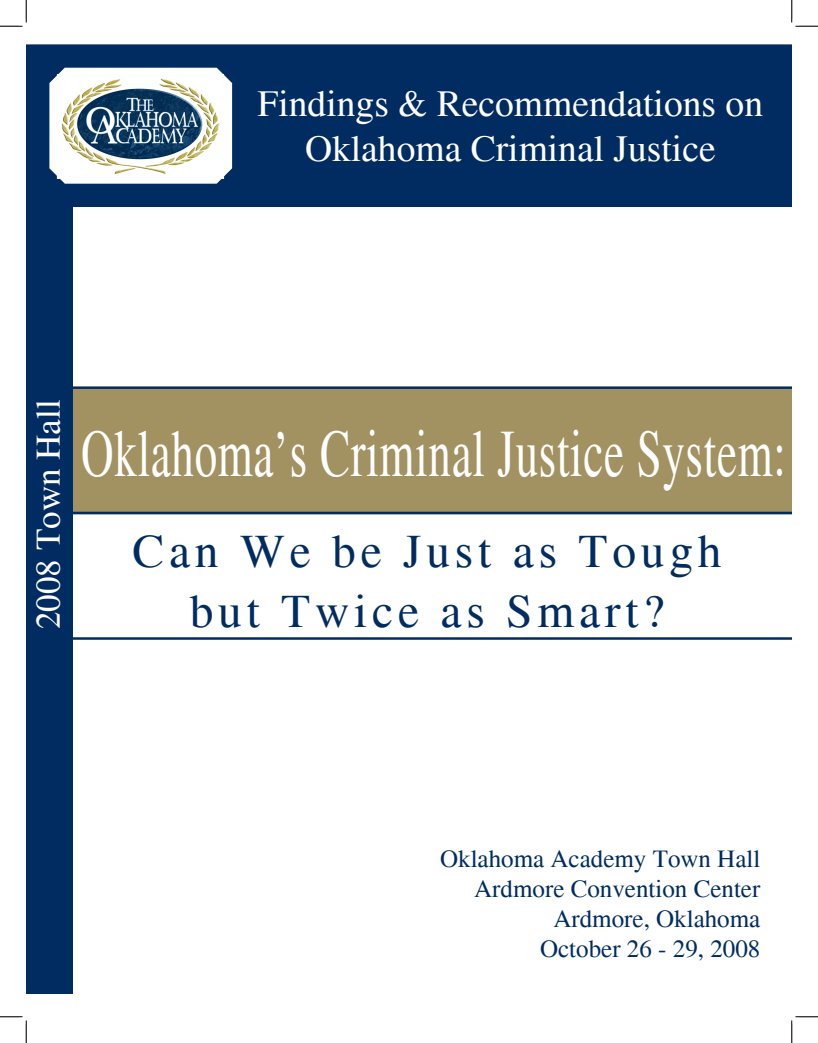
<style>
.page{position:relative;width:818px;height:1043px;background:#fff}
.page>*{position:absolute;margin:0;border:0;box-sizing:border-box;transform-origin:0 0}
.t1{font:67.5px "Times";letter-spacing:.015em;color:#fff;scale:.67 1}
.t2{font:47.5px "Times";letter-spacing:.1em;color:#002c62}
.t3{font:37.5px/45px "Times";color:#fff;text-align:center}
.t4{font:35px "Times";color:#fff}
.t5{font:25px "Times";color:#002c62}
</style>
<div class="page">
<div style="left:73px;top:386px;width:718px;height:126px;background:#a29161"></div>
<svg style="left:73px;top:512px;width:718px;height:127px"></svg>
<div style="left:26px;top:45px;width:47px;height:949px;background:#002c62"></div>
<div style="left:26px;top:44px;width:765px;height:163px;background:#002c62"></div>
<svg style="left:49px;top:67px;width:184px;height:117px"></svg>
<img style="left:59px;top:76px;width:163px;height:101px">
<div style="left:57px;top:74px;width:167px;height:105px;border:1px solid #fff"></div>
<svg style="left:0;top:0;width:27px;height:27px"></svg>
<svg style="left:0;top:1016px;width:27px;height:26px"></svg>
<svg style="left:791px;top:0;width:27px;height:27px"></svg>
<svg style="left:791px;top:1016px;width:27px;height:26px"></svg>
<p class="t3" style="left:257px;top:82px;width:507px">Findings &amp; Recommendations on<br>Oklahoma Criminal Justice</p>
<p class="t4" style="left:28px;top:629px;width:231px;rotate:-90deg">2008 Town Hall</p>
<p class="t1" style="left:81px;top:416px;width:1053px">Oklahoma’s Criminal Justice System:</p>
<p class="t2" style="left:133px;top:524px;width:590px">Can We be Just as Tough</p>
<p class="t2" style="left:190px;top:584px;width:476px">but Twice as Smart?</p>
<p class="t5" style="left:440px;top:844px;width:322px">Oklahoma Academy Town Hall</p>
<p class="t5" style="left:474px;top:874px;width:288px">Ardmore Convention Center</p>
<p class="t5" style="left:553px;top:904px;width:208px">Ardmore, Oklahoma</p>
<p class="t5" style="left:540px;top:934px;width:222px">October 26 - 29, 2008</p>
</div>
